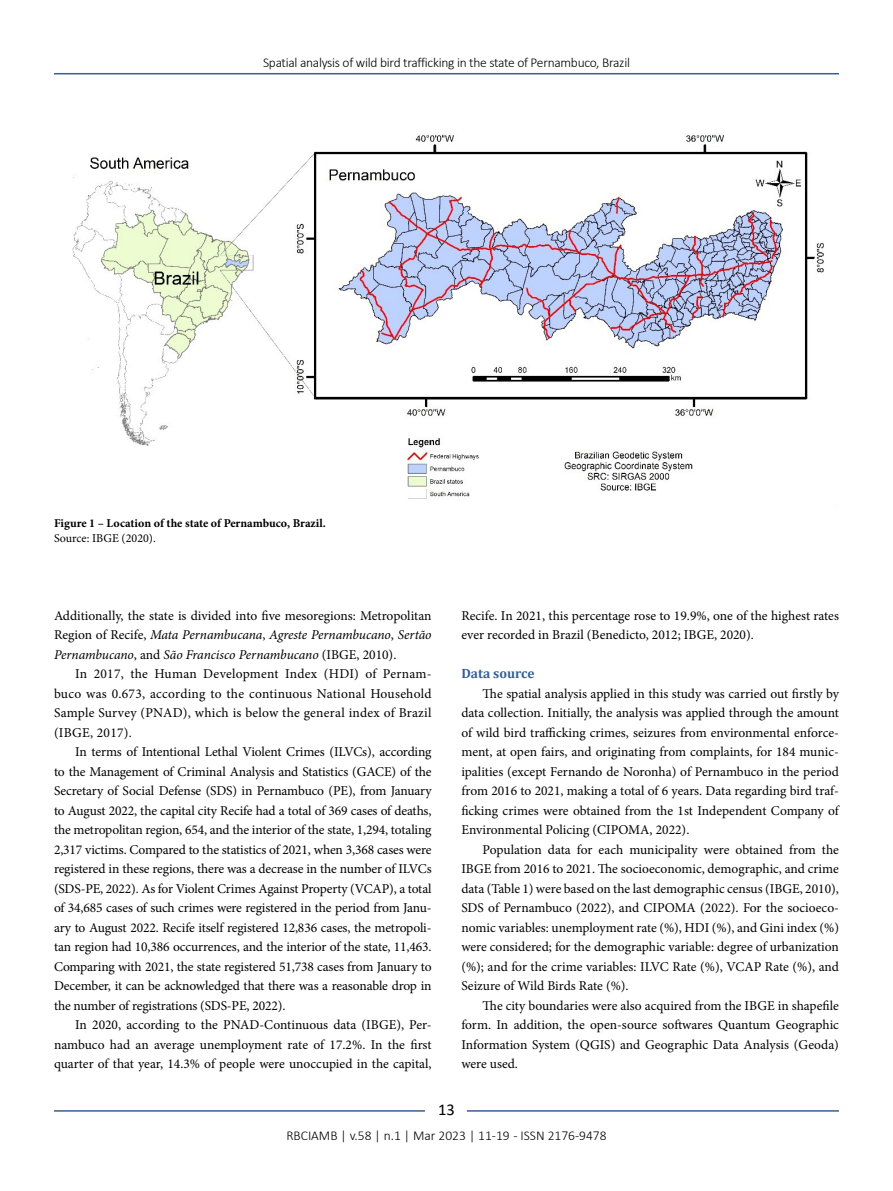
<style>
.page{position:relative;width:893px;height:1191px;background:#fff}
.page>*{position:absolute;margin:0;border:0;box-sizing:border-box;transform-origin:0 0}
.t1{font:16.5px "Calibri";color:#000}
.t2{font:13.5px/19.5px "Minion Pro";color:#000;text-align:justify}
.t3{font:300 13.5px "Calibri";letter-spacing:-.02em;color:#000}
.t4{font:300 13.5px "Calibri";color:#000}
.t5{font:700 13.5px "Cambria";color:#365f92}
.t6{font:700 12px "Minion Pro";color:#000}
.t7{font:12px "Minion Pro";color:#000}
.s1{font-style:italic}
</style>
<div class="page">
<hr style="left:54px;top:73px;width:785px;height:1px;background:#365f92">
<hr style="left:54px;top:1110px;width:785px;height:1px;background:#365f92">
<div style="left:426px;top:1096px;width:41px;height:26px;background:#fff"></div>
<img style="left:72px;top:134px;width:752px;height:365px">
<p class="t3" style="left:263px;top:54px;width:368px">Spatial analysis of wild bird trafficking in the state of Pernambuco, Brazil</p>
<p class="t6" style="left:54px;top:514px;width:273px">Figure 1 – Location of the state of Pernambuco, Brazil.</p>
<p class="t7" style="left:54px;top:530px;width:103px">Source: IBGE (2020).</p>
<p class="t2" style="left:54px;top:606px;width:379px">Additionally, the state is divided into five mesoregions: Metropolitan Region of Recife, <span class="s1">Mata Pernambucana</span>, <span class="s1">Agreste Pernambucano</span>, <span class="s1">Sertão Pernambucano</span>, and <span class="s1">São Francisco Pernambucano</span> (IBGE, 2010).</p>
<p class="t2" style="left:54px;top:664px;width:379px;text-indent:21px">In 2017, the Human Development Index (HDI) of Pernam&shy;buco was 0.673, according to the continuous National Household Sample Survey (PNAD), which is below the general index of Brazil (IBGE, 2017).</p>
<p class="t2" style="left:54px;top:742px;width:379px;text-indent:21px">In terms of Intentional Lethal Violent Crimes (ILVCs), according to the Management of Criminal Analysis and Statistics (GACE) of the Secretary of Social Defense (SDS) in Pernambuco (PE), from January to August 2022, the capital city Recife had a total of 369 cases of deaths, the metropolitan region, 654, and the interior of the state, 1,294, totaling 2,317 victims. Compared to the statistics of 2021, when 3,368 cases were registered in these regions, there was a decrease in the number of ILVCs (SDS-PE, 2022). As for Violent Crimes Against Property (VCAP), a total of 34,685 cases of such crimes were registered in the period from Janu&shy;ary to August 2022. Recife itself registered 12,836 cases, the metropoli&shy;tan region had 10,386 occurrences, and the interior of the state, 11,463.<br>Comparing with 2021, the state registered 51,738 cases from January to December, it can be acknowledged that there was a reasonable drop in the number of registrations (SDS-PE, 2022).</p>
<p class="t2" style="left:54px;top:1015px;width:379px;text-indent:21px">In 2020, according to the PNAD-Continuous data (IBGE), Per&shy;nambuco had an average unemployment rate of 17.2%. In the first quarter of that year, 14.3% of people were unoccupied in the capital,</p>
<p class="t2" style="left:461px;top:606px;width:379px">Recife. In 2021, this percentage rose to 19.9%, one of the highest rates ever recorded in Brazil (Benedicto, 2012; IBGE, 2020).</p>
<p class="t5" style="left:461px;top:664px;width:75px">Data source</p>
<p class="t2" style="left:461px;top:683px;width:379px;text-indent:21px">The spatial analysis applied in this study was carried out firstly by data collection. Initially, the analysis was applied through the amount of wild bird trafficking crimes, seizures from environmental enforce&shy;ment, at open fairs, and originating from complaints, for 184 munic&shy;ipalities (except Fernando de Noronha) of Pernambuco in the period from 2016 to 2021, making a total of 6 years. Data regarding bird traf&shy;ficking crimes were obtained from the 1st Independent Company of Environmental Policing (CIPOMA, 2022).</p>
<p class="t2" style="left:461px;top:839px;width:379px;text-indent:21px">Population data for each municipality were obtained from the IBGE from 2016 to 2021. The socioeconomic, demographic, and crime data (Table 1) were based on the last demographic census (IBGE, 2010), SDS of Pernambuco (2022), and CIPOMA (2022). For the socioeco&shy;nomic variables: unemployment rate (%), HDI (%), and Gini index (%) were considered; for the demographic variable: degree of urbanization (%); and for the crime variables: ILVC Rate (%), VCAP Rate (%), and Seizure of Wild Birds Rate (%).</p>
<p class="t2" style="left:461px;top:995px;width:379px;text-indent:21px">The city boundaries were also acquired from the IBGE in shapefile form. In addition, the open-source softwares Quantum Geographic Information System (QGIS) and Geographic Data Analysis (Geoda) were used.</p>
<p class="t1" style="left:438px;top:1098px;width:18px">13</p>
<p class="t4" style="left:286px;top:1126px;width:322px">RBCIAMB | v.58 | n.1 | Mar 2023 | 11-19 - ISSN 2176-9478</p>
</div>
